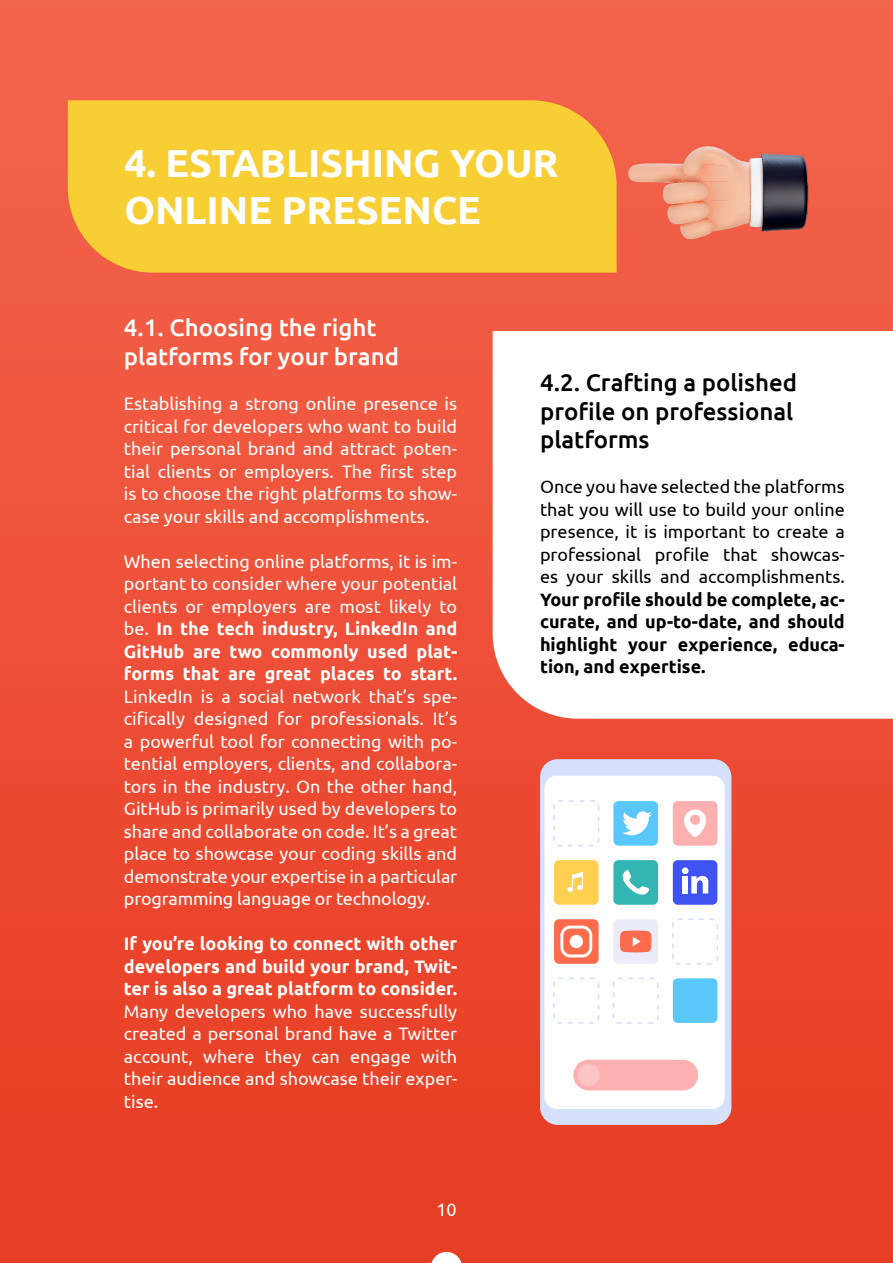
<style>
.page{position:relative;width:893px;height:1263px;background:#fff}
.page>*{position:absolute;margin:0;border:0;box-sizing:border-box;transform-origin:0 0}
.t1{font:700 39px/46.8px "Ubuntu";color:#fff}
.t2{font:500 24px/28.8px "Ubuntu";color:#000}
.t3{font:500 24px/28.8px "Ubuntu";color:#fff}
.t4{font:18px/22.5px "Ubuntu";color:#fff;text-align:justify}
.t5{font:18px/22.5px "Ubuntu";color:#000;text-align:justify}
.t6{font:700 18px/22.5px "Ubuntu";color:#000;text-align:justify}
.t7{font:700 18px/22.5px "Ubuntu";color:#fff;text-align:justify}
.s1{font-weight:700}
</style>
<div class="page">
<div style="left:0;top:0;width:893px;height:1263px;background:linear-gradient(to bottom,#f4654f,#e63b21)"></div>
<div style="left:68px;top:100px;width:549px;height:173px;background:#f7cf35"></div>
<svg style="left:493px;top:331px;width:400px;height:388px"></svg>
<div style="left:540px;top:759px;width:191px;height:366px;background:#d6e0fa;border-radius:18px"></div>
<div style="left:544px;top:776px;width:181px;height:333px;background:#fff;border-radius:12px"></div>
<div style="left:673px;top:978px;width:44px;height:45px;background:#59c7fa;border-radius:5px"></div>
<svg style="left:553px;top:977px;width:46px;height:47px"></svg>
<svg style="left:612px;top:977px;width:47px;height:47px"></svg>
<div style="left:613px;top:860px;width:45px;height:45px;background:#33b5b3;border-radius:5px"></div>
<div style="left:554px;top:919px;width:45px;height:45px;background:#ff6b4d;border-radius:5px"></div>
<div style="left:613px;top:801px;width:45px;height:45px;background:#59c7fa;border-radius:5px"></div>
<div style="left:673px;top:801px;width:44px;height:45px;background:#fcb0b0;border-radius:5px"></div>
<div style="left:554px;top:860px;width:45px;height:45px;background:#ffcf4f;border-radius:5px"></div>
<div style="left:673px;top:860px;width:44px;height:45px;background:#4052f2;border-radius:5px"></div>
<svg style="left:553px;top:800px;width:47px;height:46px"></svg>
<div style="left:613px;top:919px;width:45px;height:45px;background:#ebebfa;border-radius:5px"></div>
<svg style="left:672px;top:918px;width:46px;height:47px"></svg>
<svg style="left:622px;top:811px;width:30px;height:24px"></svg>
<svg style="left:684px;top:809px;width:22px;height:28px"></svg>
<div style="left:682px;top:876px;width:6px;height:17px;background:#fff"></div>
<svg style="left:691px;top:876px;width:17px;height:17px"></svg>
<div style="left:682px;top:867px;width:6px;height:7px;background:#fff;border-radius:50%"></div>
<svg style="left:567px;top:872px;width:16px;height:20px"></svg>
<svg style="left:620px;top:930px;width:32px;height:22px"></svg>
<svg style="left:622px;top:870px;width:27px;height:25px"></svg>
<svg style="left:560px;top:925px;width:32px;height:32px"></svg>
<div style="left:570px;top:935px;width:13px;height:13px;background:#fff;border-radius:50%"></div>
<div style="left:573px;top:1060px;width:125px;height:30px;background:#fcb0b0"></div>
<div style="left:578px;top:1064px;width:22px;height:22px;background:#fcc4c4;border-radius:50%"></div>
<svg style="left:628px;top:146px;width:180px;height:93px;background:#cb8170"></svg>
<svg style="left:431px;top:1252px;width:31px;height:11px"></svg>
<h1 class="t1" style="left:124px;top:139px;width:436px">4. ESTABLISHING YOUR<br>ONLINE PRESENCE</h1>
<h2 class="t3" style="left:124px;top:312px;width:277px">4.1. Choosing the right platforms for your brand</h2>
<p class="t4" style="left:124px;top:392px;width:335px">Establishing a strong online presence is critical for developers who want to build their personal brand and attract poten&shy;tial clients or employers. The first step is to choose the right platforms to show&shy;case your skills and accomplishments.</p>
<p class="t4" style="left:124px;top:549px;width:335px">When selecting online platforms, it is im&shy;portant to consider where your potential clients or employers are most likely to be. <span class="s1">In the tech industry, LinkedIn and GitHub are two commonly used plat&shy;forms that are great places to start.</span></p>
<p class="t4" style="left:124px;top:684px;width:335px">LinkedIn is a social network that’s spe&shy;cifically designed for professionals. It’s a powerful tool for connecting with po&shy;tential employers, clients, and collabora&shy;tors in the industry. On the other hand, GitHub is primarily used by developers to share and collaborate on code. It’s a great place to showcase your coding skills and demonstrate your expertise in a particular programming language or technology.</p>
<p class="t7" style="left:124px;top:932px;width:335px">If you’re looking to connect with other developers and build your brand, Twit&shy;ter is also a great platform to consider.</p>
<p class="t4" style="left:124px;top:999px;width:335px">Many developers who have successfully created a personal brand have a Twitter account, where they can engage with their audience and showcase their exper&shy;tise.</p>
<p class="t4" style="left:436px;top:1198px;width:22px">10</p>
<h2 class="t2" style="left:540px;top:367px;width:259px">4.2. Crafting a polished profile on professional platforms</h2>
<p class="t5" style="left:540px;top:475px;width:306px">Once you have selected the platforms that you will use to build your online presence, it is important to create a professional profile that showcas&shy;es your skills and accomplishments.</p>
<p class="t6" style="left:540px;top:588px;width:306px">Your profile should be complete, ac&shy;curate, and up-to-date, and should highlight your experience, educa&shy;tion, and expertise.</p>
</div>
